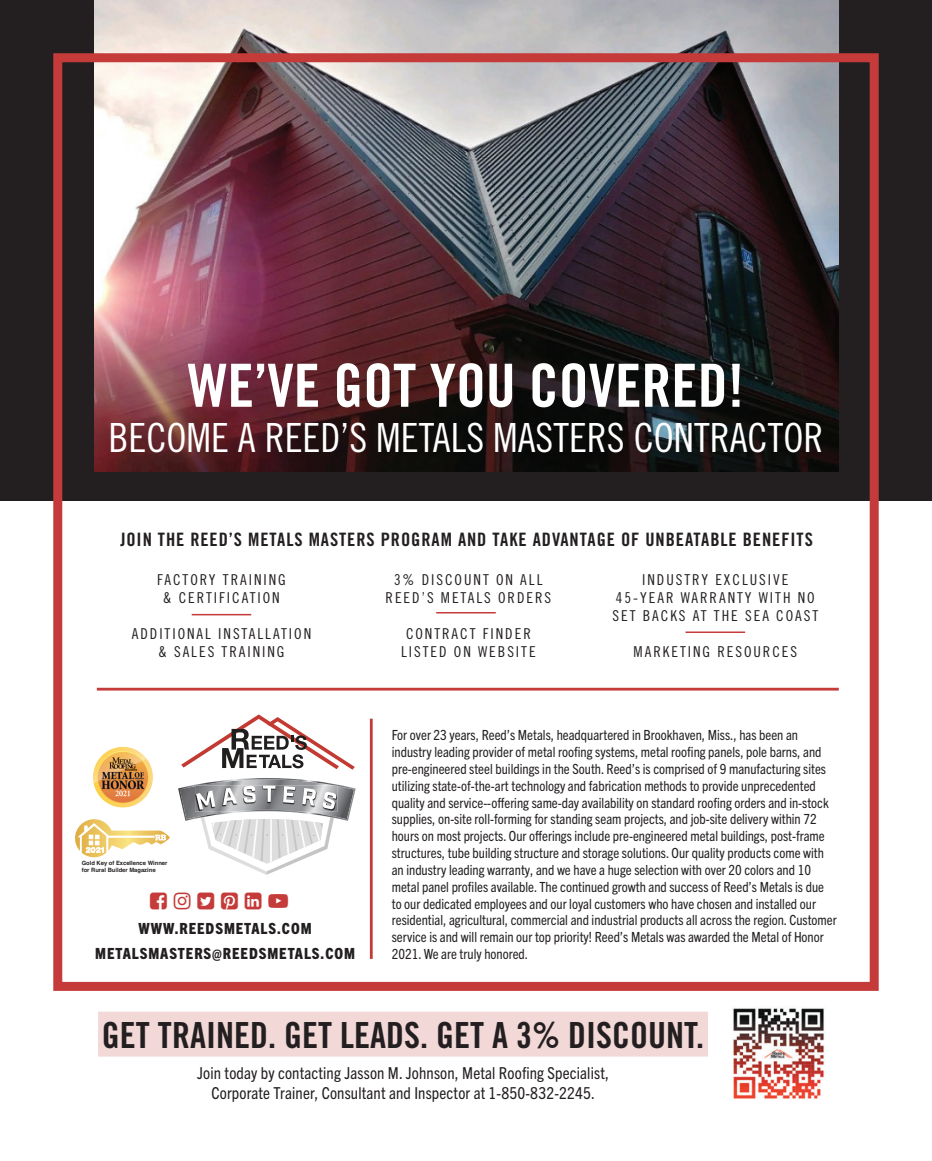
<style>
.page{position:relative;width:932px;height:1161px;background:#fff}
.page>*{position:absolute;margin:0;border:0;box-sizing:border-box;transform-origin:0 0}
.t1{font:59.55px "Trade Gothic LT Std Bd Cn 20";color:#fff}
.t2{font:40.2px "Trade Gothic LT Std Cn 18";color:#fff}
.t3{font:36px "Trade Gothic LT Std Bd Cn 20";color:#231f20}
.t4{font:18.45px "Trade Gothic LT Std Bd Cn 20";letter-spacing:.05em;color:#231f20}
.t5{font:condensed 16.5px/19.8px "Trade Gothic Next LT Pro";letter-spacing:.01em;color:#231f20;text-align:center}
.t6{font:800 condensed 15.45px/24.6px "Trade Gothic Next LT Pro";letter-spacing:.06em;color:#231f20;text-align:center}
.t7{font:15px/18px "Trade Gothic LT Std Cn 18";letter-spacing:.13em;color:#231f20;text-align:center}
.t8{font:condensed 13.95px/16.8px "Trade Gothic Next LT Pro";color:#231f20}
.t9{font:700 5.85px/7.1px "Helvetica";color:#231f20}
</style>
<div class="page">
<div style="left:0;top:0;width:932px;height:501px;background:#231f20"></div>
<img style="left:95px;top:0;width:743px;height:471px">
<div style="left:53px;top:53px;width:825px;height:938px;border:9px solid #c43b39"></div>
<img style="left:733px;top:1008px;width:92px;height:91px">
<div style="left:98px;top:1012px;width:610px;height:45px;background:#f3d8d8"></div>
<hr style="left:192px;top:614px;width:59px;height:1px;background:#c43b39">
<hr style="left:436px;top:612px;width:60px;height:2px;background:#c43b39">
<hr style="left:685px;top:632px;width:60px;height:1px;background:#c43b39">
<hr style="left:370px;top:719px;width:2px;height:240px;background:#c43b39">
<hr style="left:97px;top:688px;width:741px;height:3px;background:#c43b39">
<img style="left:93px;top:747px;width:60px;height:61px">
<svg style="left:75px;top:819px;width:95px;height:38px"></svg>
<svg style="left:181px;top:714px;width:174px;height:56px"></svg>
<svg style="left:178px;top:778px;width:178px;height:97px"></svg>
<h1 class="t1" style="left:188px;top:349px;width:558px">WE’VE GOT YOU COVERED!</h1>
<h2 class="t2" style="left:108px;top:414px;width:716px">BECOME A REED’S METALS MASTERS CONTRACTOR</h2>
<h3 class="t4" style="left:120px;top:528px;width:694px">JOIN THE REED’S METALS MASTERS PROGRAM AND TAKE ADVANTAGE OF UNBEATABLE BENEFITS</h3>
<p class="t7" style="left:157px;top:570px;width:130px">FACTORY TRAINING &amp; CERTIFICATION</p>
<p class="t7" style="left:132px;top:624px;width:181px">ADDITIONAL INSTALLATION &amp; SALES TRAINING</p>
<p class="t9" style="left:82px;top:860px;width:87px">Gold Key of Excellence Winner for Rural Builder Magazine</p>
<p class="t6" style="left:95px;top:916px;width:261px">WWW.REEDSMETALS.COM<br>METALSMASTERS@REEDSMETALS.COM</p>
<p class="t7" style="left:385px;top:570px;width:167px">3% DISCOUNT ON ALL<br>REED’S METALS ORDERS</p>
<p class="t7" style="left:401px;top:624px;width:136px">CONTRACT FINDER<br>LISTED ON WEBSITE</p>
<p class="t7" style="left:612px;top:570px;width:207px">INDUSTRY EXCLUSIVE<br>45-YEAR WARRANTY WITH NO<br>SET BACKS AT THE SEA COAST</p>
<p class="t7" style="left:633px;top:642px;width:165px">MARKETING RESOURCES</p>
<p class="t8" style="left:392px;top:726px;width:446px">For over 23 years, Reed’s Metals, headquartered in Brookhaven, Miss., has been an industry leading provider of metal roofing systems, metal roofing panels, pole barns, and pre-engineered steel buildings in the South. Reed’s is comprised of 9 manufacturing sites utilizing state-of-the-art technology and fabrication methods to provide unprecedented quality and service--offering same-day availability on standard roofing orders and in-stock supplies, on-site roll-forming for standing seam projects, and job-site delivery within 72 hours on most projects. Our offerings include pre-engineered metal buildings, post-frame structures, tube building structure and storage solutions. Our quality products come with an industry leading warranty, and we have a huge selection with over 20 colors and 10 metal panel profiles available. The continued growth and success of Reed’s Metals is due to our dedicated employees and our loyal customers who have chosen and installed our residential, agricultural, commercial and industrial products all across the region. Customer service is and will remain our top priority! Reed’s Metals was awarded the Metal of Honor 2021. We are truly honored.</p>
<h3 class="t3" style="left:102px;top:1014px;width:603px">GET TRAINED. GET LEADS. GET A 3% DISCOUNT.</h3>
<p class="t5" style="left:197px;top:1062px;width:413px">Join today by contacting Jasson M. Johnson, Metal Roofing Specialist,<br>Corporate Trainer, Consultant and Inspector at 1-850-832-2245.</p>
</div>
